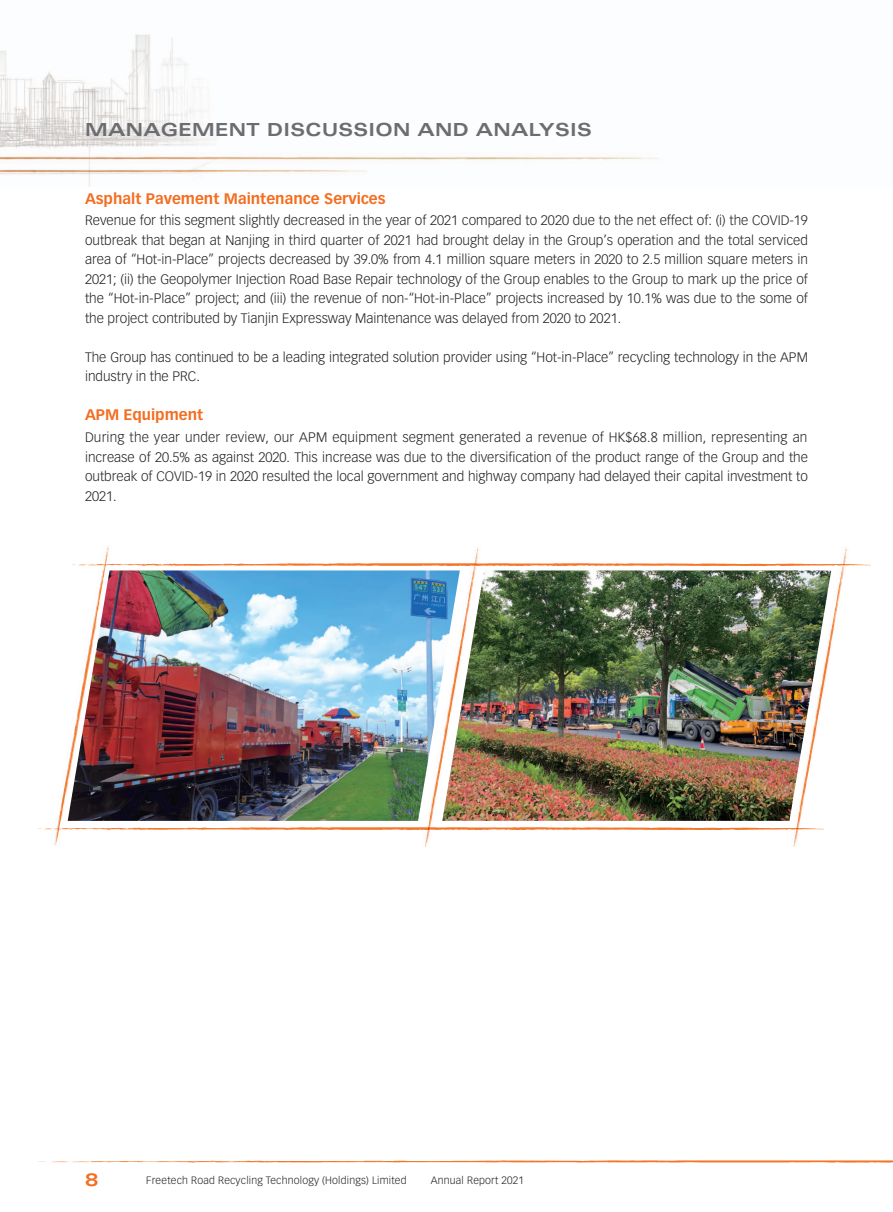
<style>
.page{position:relative;width:893px;height:1212px;background:#fff}
.page>*{position:absolute;margin:0;border:0;box-sizing:border-box;transform-origin:0 0}
.t1{font:700 expanded 18px "Univers LT Std";letter-spacing:.02em;color:#6c6d70}
.t2{font:700 expanded 18px "Univers LT Std";color:#f36e21}
._02_H2{font:700 15px "Vectora LT Std";color:#f36e21}
._00_txt{font:300 13.5px/19.5px "Vectora LT Std";color:#231f20;text-align:justify}
.t3{font:300 10.5px "Vectora LT Std";letter-spacing:.02em;color:#231f20}
</style>
<div class="page">
<img style="left:0;top:34px;width:659px;height:153px">
<img style="left:39px;top:1160px;width:854px;height:3px">
<img style="left:112px;top:570px;width:308px;height:251px">
<img style="left:482px;top:570px;width:307px;height:251px">
<img style="left:39px;top:827px;width:750px;height:3px">
<img style="left:50px;top:545px;width:62px;height:301px">
<img style="left:789px;top:547px;width:58px;height:300px">
<img style="left:420px;top:547px;width:62px;height:300px">
<img style="left:72px;top:560px;width:799px;height:9px">
<p class="t1" style="left:85px;top:119px;width:508px">MANAGEMENT DISCUSSION AND ANALYSIS</p>
<p class="_02_H2" style="left:85px;top:189px;width:302px">Asphalt Pavement Maintenance Services</p>
<p class="_00_txt" style="left:85px;top:211px;width:724px">Revenue for this segment slightly decreased in the year of 2021 compared to 2020 due to the net effect of: (i) the COVID-19 outbreak that began at Nanjing in third quarter of 2021 had brought delay in the Group’s operation and the total serviced area of “Hot-in-Place” projects decreased by 39.0% from 4.1 million square meters in 2020 to 2.5 million square meters in 2021; (ii) the Geopolymer Injection Road Base Repair technology of the Group enables to the Group to mark up the price of the “Hot-in-Place” project; and (iii) the revenue of non-“Hot-in-Place” projects increased by 10.1% was due to the some of the project contributed by Tianjin Expressway Maintenance was delayed from 2020 to 2021.</p>
<p class="_00_txt" style="left:85px;top:348px;width:724px">The Group has continued to be a leading integrated solution provider using “Hot-in-Place” recycling technology in the APM industry in the PRC.</p>
<p class="_02_H2" style="left:85px;top:406px;width:120px">APM Equipment</p>
<p class="_00_txt" style="left:85px;top:428px;width:724px">During the year under review, our APM equipment segment generated a revenue of HK$68.8 million, representing an increase of 20.5% as against 2020. This increase was due to the diversification of the product range of the Group and the outbreak of COVID-19 in 2020 resulted the local government and highway company had delayed their capital investment to 2021.</p>
<p class="t2" style="left:85px;top:1169px;width:15px">8</p>
<p class="t3" style="left:146px;top:1174px;width:262px">Freetech Road Recycling Technology (Holdings) Limited</p>
<p class="t3" style="left:431px;top:1174px;width:95px">Annual Report 2021</p>
</div>
